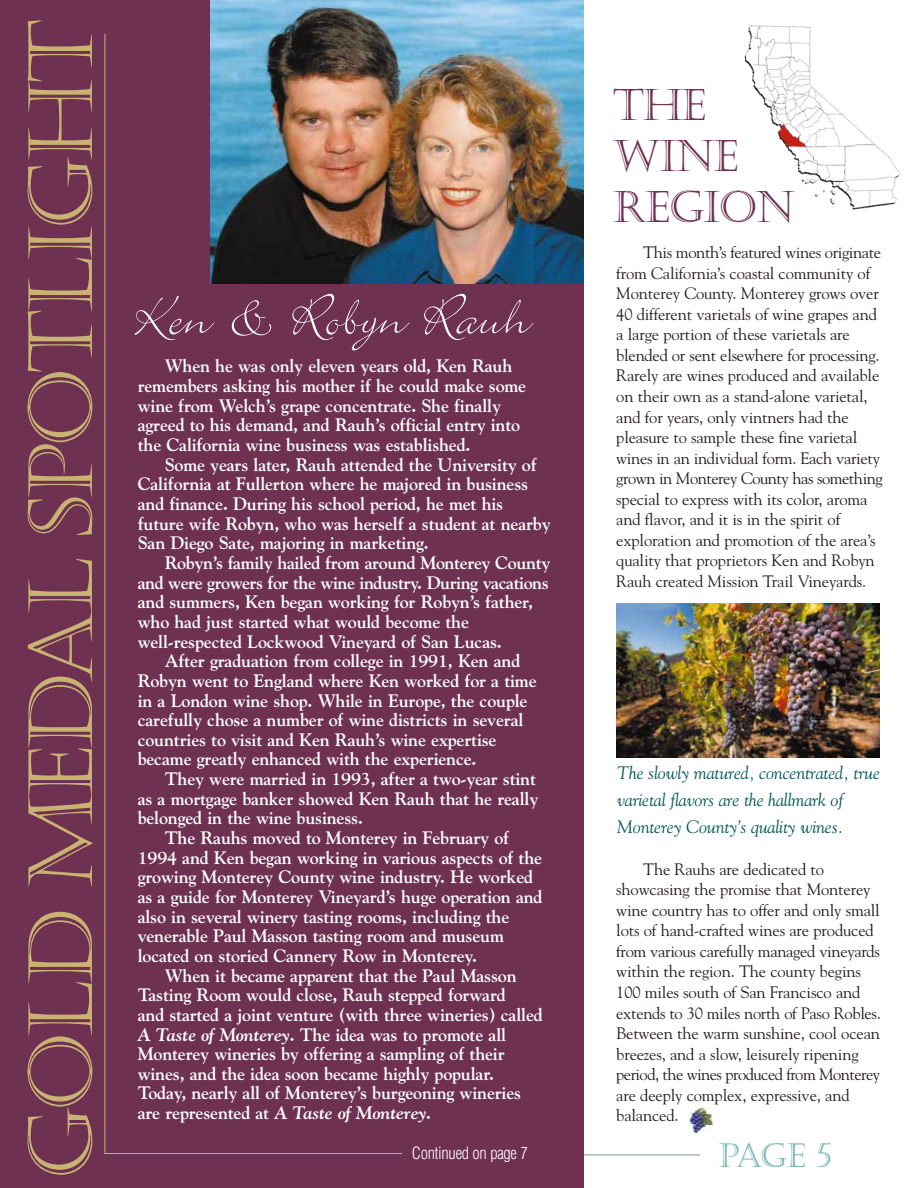
<style>
.page{position:relative;width:918px;height:1188px;background:#fff}
.page>*{position:absolute;margin:0;border:0;box-sizing:border-box;transform-origin:0 0}
.t1{font:88.8px "Castellar";letter-spacing:-.035em;color:#c8b372}
.t2{font:63px "Bickley Script Plain";letter-spacing:.015em;color:#fff}
.t3{font:43.35px/51.2px "Castellar";letter-spacing:-.02em;color:#6e3152}
.t4{font:33px "Castellar";color:#75b7b0}
.t5{font:700 18px/19.6px "Goudy";letter-spacing:-.01em;color:#fff}
.t6{font:italic 18px/27px "Goudy";letter-spacing:-.01em;color:#015b57}
.t7{font:700 18px "Goudy";letter-spacing:-.03em;color:#fff}
.t8{font:16.5px/20.5px "Goudy";letter-spacing:-.01em;color:#231f20}
.t9{font:300 condensed 16.5px "Helvetica";letter-spacing:-.02em;color:#fff}
.s1{font-style:italic}
</style>
<div class="page">
<hr style="left:0;top:1154px;width:700px;height:2px;background:#a5b9ba">
<div style="left:0;top:0;width:583px;height:1188px;background:#6e3152"></div>
<img style="left:210px;top:0;width:373px;height:284px">
<hr style="left:104px;top:1153px;width:298px;height:1px;background:#c8b372">
<hr style="left:105px;top:34px;width:1px;height:1120px;background:#c8b372">
<img style="left:689px;top:1107px;width:25px;height:27px">
<img style="left:744px;top:25px;width:157px;height:185px">
<img style="left:616px;top:604px;width:263px;height:153px">
<h1 class="t1" style="left:9px;top:1180px;width:1162px;rotate:-90deg">GOLD MEDAL SPOTLIGHT</h1>
<h2 class="t2" style="left:133px;top:275px;width:399px">Ken &amp; Robyn Rauh</h2>
<p class="t5" style="left:138px;top:358px;width:390px;text-indent:27px">When he was only eleven years old, Ken Rauh remembers asking his mother if he could make some wine from Welch’s grape concentrate. She finally agreed to his demand, and Rauh’s official entry into the California wine business was established.</p>
<p class="t5" style="left:138px;top:456px;width:415px;text-indent:27px">Some years later, Rauh attended the University of California at Fullerton where he majored in business and finance. During his school period, he met his future wife Robyn, who was herself a student at nearby San Diego Sate, majoring in marketing.</p>
<p class="t5" style="left:165px;top:554px;width:387px">Robyn’s family hailed from around Monterey County</p>
<p class="t7" style="left:138px;top:575px;width:412px">and were growers for the wine industry. During vacations</p>
<p class="t5" style="left:138px;top:594px;width:397px">and summers, Ken began working for Robyn’s father,</p>
<p class="t5" style="left:138px;top:613px;width:333px">who had just started what would become the</p>
<p class="t5" style="left:138px;top:633px;width:366px">well-respected Lockwood Vineyard of San Lucas.</p>
<p class="t5" style="left:165px;top:653px;width:357px">After graduation from college in 1991, Ken and</p>
<p class="t5" style="left:138px;top:672px;width:401px">Robyn went to England where Ken worked for a time</p>
<p class="t5" style="left:138px;top:692px;width:391px">in a London wine shop. While in Europe, the couple</p>
<p class="t5" style="left:138px;top:711px;width:387px">carefully chose a number of wine districts in several</p>
<p class="t5" style="left:138px;top:731px;width:360px">countries to visit and Ken Rauh’s wine expertise</p>
<p class="t5" style="left:138px;top:751px;width:340px">became greatly enhanced with the experience.</p>
<p class="t5" style="left:165px;top:770px;width:373px">They were married in 1993, after a two-year stint</p>
<p class="t5" style="left:138px;top:790px;width:402px">as a mortgage banker showed Ken Rauh that he really</p>
<p class="t5" style="left:138px;top:810px;width:227px">belonged in the wine business.</p>
<p class="t5" style="left:165px;top:829px;width:346px">The Rauhs moved to Monterey in February of</p>
<p class="t5" style="left:138px;top:849px;width:406px">1994 and Ken began working in various aspects of the</p>
<p class="t5" style="left:138px;top:869px;width:397px">growing Monterey County wine industry. He worked</p>
<p class="t5" style="left:138px;top:888px;width:406px">as a guide for Monterey Vineyard’s huge operation and</p>
<p class="t5" style="left:138px;top:908px;width:373px">also in several winery tasting rooms, including the</p>
<p class="t5" style="left:138px;top:928px;width:368px">venerable Paul Masson tasting room and museum</p>
<p class="t5" style="left:138px;top:947px;width:341px">located on storied Cannery Row in Monterey.</p>
<p class="t5" style="left:165px;top:967px;width:353px">When it became apparent that the Paul Masson</p>
<p class="t5" style="left:138px;top:987px;width:370px">Tasting Room would close, Rauh stepped forward</p>
<p class="t5" style="left:138px;top:1006px;width:407px">and started a joint venture (with three wineries) called</p>
<p class="t5" style="left:138px;top:1026px;width:370px"><span class="s1">A Taste of Monterey</span>. The idea was to promote all</p>
<p class="t5" style="left:138px;top:1045px;width:369px">Monterey wineries by offering a sampling of their</p>
<p class="t5" style="left:138px;top:1065px;width:358px">wines, and the idea soon became highly popular.</p>
<p class="t5" style="left:138px;top:1085px;width:385px">Today, nearly all of Monterey’s burgeoning wineries</p>
<p class="t5" style="left:138px;top:1104px;width:295px">are represented at <span class="s1">A Taste of Monterey</span>.</p>
<p class="t9" style="left:412px;top:1146px;width:117px">Continued on page 7</p>
<h3 class="t3" style="left:613px;top:79px;width:184px">THE<br>WINE<br>REGION</h3>
<p class="t8" style="left:616px;top:243px;width:268px;text-indent:27px">This month’s featured wines originate from California’s coastal community of Monterey County. Monterey grows over 40 different varietals of wine grapes and a large portion of these varietals are blended or sent elsewhere for processing.<br>Rarely are wines produced and available on their own as a stand-alone varietal, and for years, only vintners had the pleasure to sample these fine varietal wines in an individual form. Each variety grown in Monterey County has something special to express with its color, aroma and flavor, and it is in the spirit of exploration and promotion of the area’s quality that proprietors Ken and Robyn Rauh created Mission Trail Vineyards.</p>
<p class="t6" style="left:617px;top:761px;width:265px">The slowly matured, concentrated, true varietal flavors are the hallmark of<br>Monterey County’s quality wines.</p>
<p class="t8" style="left:616px;top:860px;width:266px;text-indent:27px">The Rauhs are dedicated to showcasing the promise that Monterey wine country has to offer and only small lots of hand-crafted wines are produced from various carefully managed vineyards within the region. The county begins 100 miles south of San Francisco and extends to 30 miles north of Paso Robles.<br>Between the warm sunshine, cool ocean breezes, and a slow, leisurely ripening period, the wines produced from Monterey are deeply complex, expressive, and balanced.</p>
<h3 class="t4" style="left:719px;top:1136px;width:115px">PAGE 5</h3>
</div>
